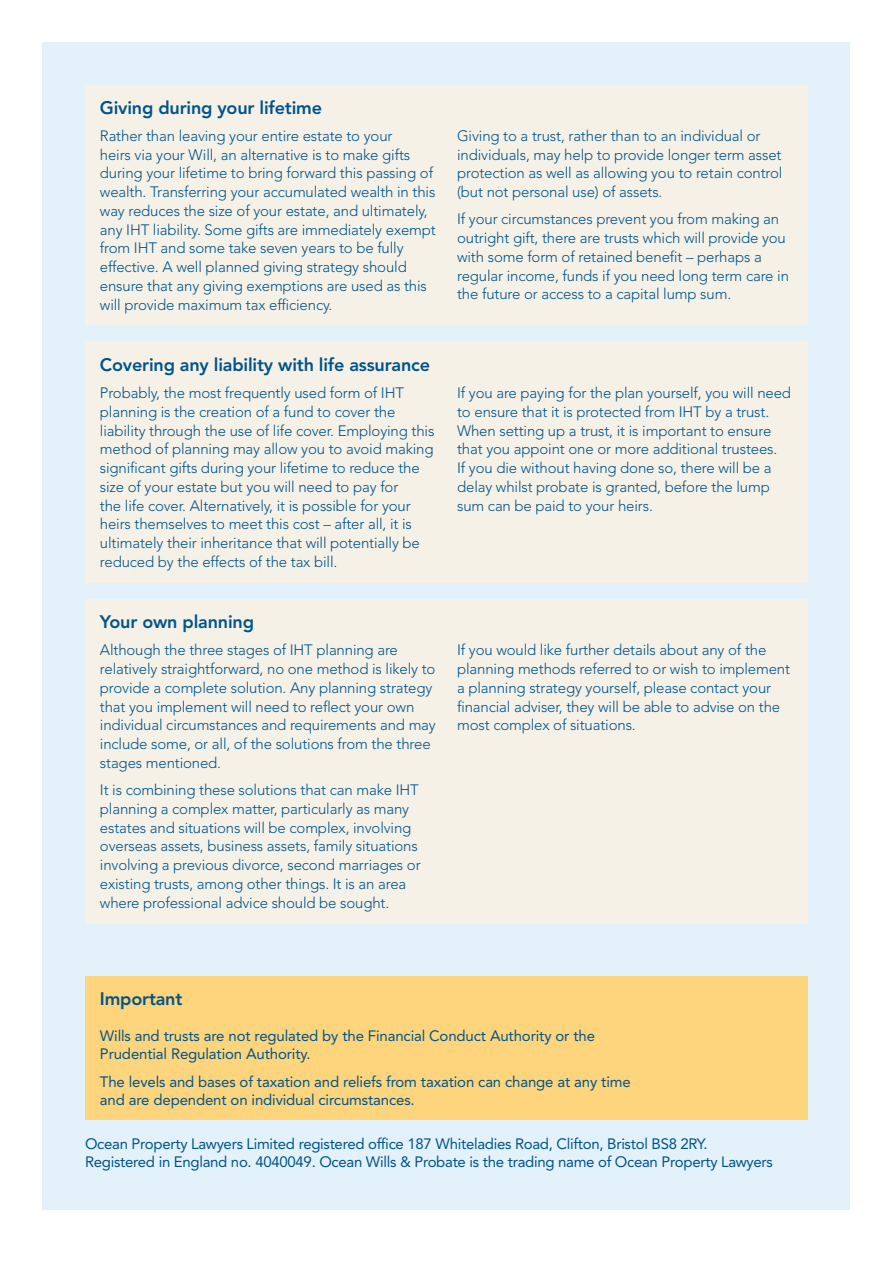
<style>
.page{position:relative;width:893px;height:1263px;background:#fff}
.page>*{position:absolute;margin:0;border:0;box-sizing:border-box;transform-origin:0 0}
.t1{font:800 18px "Avenir LT Std";letter-spacing:-.01em;color:#00548a}
.t2{font:300 15px/18.8px "Avenir LT Std";letter-spacing:-.01em;color:#00548a}
.t3{font:15px/18.8px "Avenir LT Std";letter-spacing:-.01em;color:#00548a}
</style>
<div class="page">
<div style="left:43px;top:43px;width:807px;height:1167px;background:#e3f1fb"></div>
<div style="left:85px;top:85px;width:723px;height:240px;background:#f6f1e7"></div>
<div style="left:85px;top:342px;width:723px;height:240px;background:#f6f1e7"></div>
<div style="left:85px;top:599px;width:723px;height:325px;background:#f6f1e7"></div>
<div style="left:85px;top:976px;width:723px;height:144px;background:#fed47c"></div>
<p class="t1" style="left:100px;top:97px;width:224px">Giving during your lifetime</p>
<p class="t2" style="left:100px;top:126px;width:337px">Rather than leaving your entire estate to your<br>heirs via your Will, an alternative is to make gifts during your lifetime to bring forward this passing of wealth. Transferring your accumulated wealth in this way reduces the size of your estate, and ultimately, any IHT liability. Some gifts are immediately exempt from IHT and some take seven years to be fully effective. A well planned giving strategy should ensure that any giving exemptions are used as this will provide maximum tax efficiency.</p>
<p class="t2" style="left:457px;top:126px;width:327px">Giving to a trust, rather than to an individual or individuals, may help to provide longer term asset protection as well as allowing you to retain control (but not personal use) of assets.</p>
<p class="t2" style="left:457px;top:210px;width:333px">If your circumstances prevent you from making an outright gift, there are trusts which will provide you with some form of retained benefit – perhaps a regular income, funds if you need long term care in the future or access to a capital lump sum.</p>
<p class="t1" style="left:100px;top:354px;width:332px">Covering any liability with life assurance</p>
<p class="t2" style="left:100px;top:384px;width:336px">Probably, the most frequently used form of IHT planning is the creation of a fund to cover the liability through the use of life cover. Employing this method of planning may allow you to avoid making significant gifts during your lifetime to reduce the size of your estate but you will need to pay for<br>the life cover. Alternatively, it is possible for your heirs themselves to meet this cost – after all, it is ultimately their inheritance that will potentially be reduced by the effects of the tax bill.</p>
<p class="t2" style="left:457px;top:384px;width:335px">If you are paying for the plan yourself, you will need to ensure that it is protected from IHT by a trust.<br>When setting up a trust, it is important to ensure that you appoint one or more additional trustees.<br>If you die without having done so, there will be a delay whilst probate is granted, before the lump sum can be paid to your heirs.</p>
<p class="t1" style="left:100px;top:611px;width:156px">Your own planning</p>
<p class="t2" style="left:100px;top:641px;width:337px">Although the three stages of IHT planning are relatively straightforward, no one method is likely to provide a complete solution. Any planning strategy that you implement will need to reflect your own individual circumstances and requirements and may include some, or all, of the solutions from the three stages mentioned.</p>
<p class="t2" style="left:100px;top:780px;width:322px">It is combining these solutions that can make IHT planning a complex matter, particularly as many estates and situations will be complex, involving overseas assets, business assets, family situations involving a previous divorce, second marriages or existing trusts, among other things. It is an area where professional advice should be sought.</p>
<p class="t2" style="left:457px;top:641px;width:334px">If you would like further details about any of the planning methods referred to or wish to implement a planning strategy yourself, please contact your financial adviser, they will be able to advise on the most complex of situations.</p>
<p class="t1" style="left:100px;top:988px;width:84px">Important</p>
<p class="t3" style="left:100px;top:1026px;width:497px">Wills and trusts are not regulated by the Financial Conduct Authority or the<br>Prudential Regulation Authority.</p>
<p class="t3" style="left:100px;top:1072px;width:532px">The levels and bases of taxation and reliefs from taxation can change at any time and are dependent on individual circumstances.</p>
<p class="t3" style="left:85px;top:1134px;width:689px">Ocean Property Lawyers Limited registered office 187 Whiteladies Road, Clifton, Bristol BS8 2RY.<br>Registered in England no. 4040049. Ocean Wills &amp; Probate is the trading name of Ocean Property Lawyers</p>
</div>
